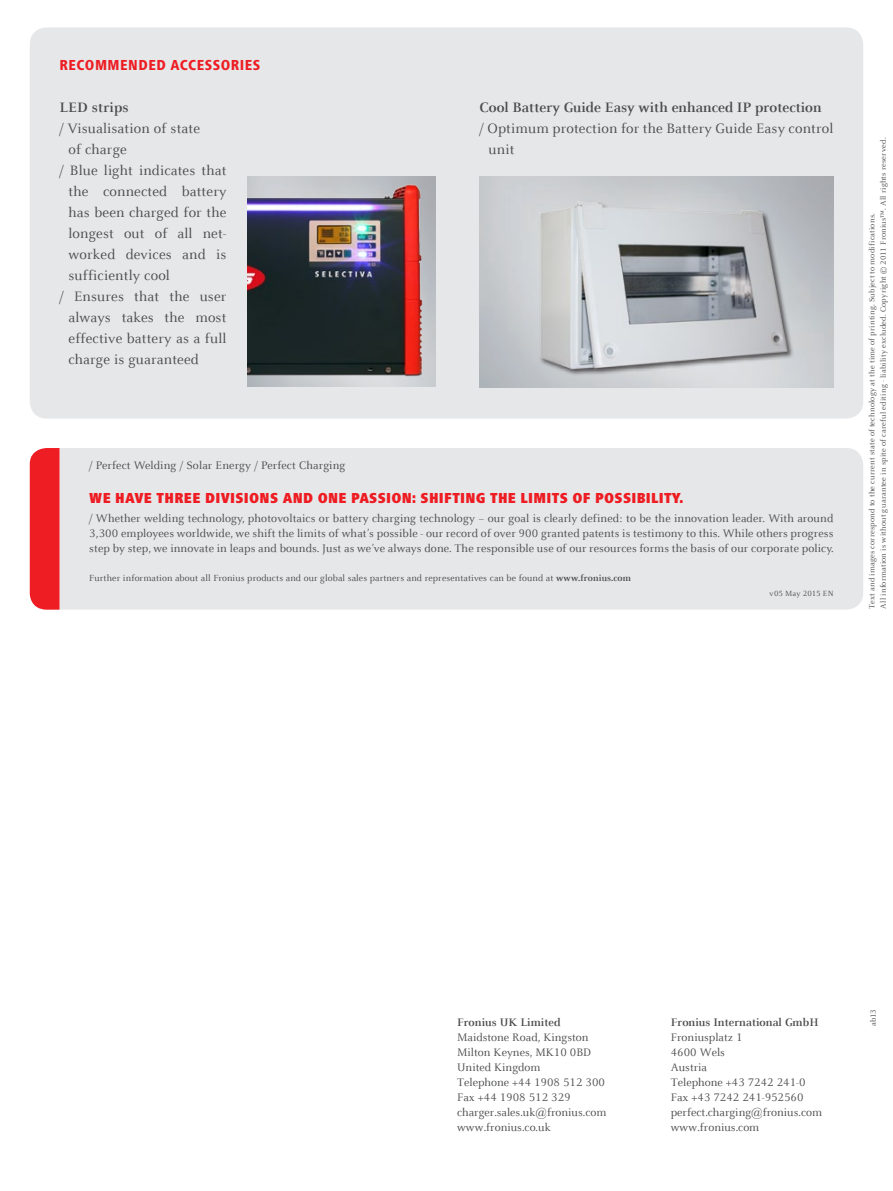
<style>
.page{position:relative;width:893px;height:1191px;background:#fff}
.page>*{position:absolute;margin:0;border:0;box-sizing:border-box;transform-origin:0 0}
.t1{font:15px/21px "Celeste Offc Pro";letter-spacing:.01em;color:#4b4c4d}
.t2{font:900 condensed 15px "Frutiger Next LTW1 G";letter-spacing:.02em;color:#ee1d23}
.t3{font:700 15px "Celeste Offc Pro";color:#4b4c4d}
.t4{font:800 condensed 15px "Frutiger Next LTW1 G";letter-spacing:.03em;color:#ee1d23}
.t5{font:12px/15px "Celeste Offc Pro";color:#4b4c4d}
.t6{font:700 12px "Celeste Offc Pro";color:#4b4c4d}
.t7{font:9.75px "Celeste Offc Pro";letter-spacing:.01em;color:#4b4c4d}
.t8{font:8.25px/11.2px "Celeste Offc Pro";letter-spacing:.025em;color:#4b4c4d}
.s1{font-weight:700}
</style>
<div class="page">
<div style="left:60px;top:448px;width:803px;height:161px;background:#e6e7e9"></div>
<div style="left:30px;top:448px;width:30px;height:161px;background:#ee1d23"></div>
<div style="left:30px;top:27px;width:833px;height:391px;background:#e6e7e9;border-radius:17px"></div>
<img style="left:248px;top:176px;width:188px;height:211px">
<img style="left:479px;top:176px;width:330px;height:212px">
<p class="t4" style="left:60px;top:57px;width:202px">RECOMMENDED ACCESSORIES</p>
<p class="t3" style="left:60px;top:98px;width:71px">LED strips</p>
<p class="t1" style="left:60px;top:118px;width:142px">/ Visualisation of state</p>
<p class="t1" style="left:69px;top:139px;width:60px">of charge</p>
<p class="t1" style="left:60px;top:160px;width:168px">/ Blue light indicates that</p>
<p class="t1" style="left:69px;top:181px;width:159px">the connected battery</p>
<p class="t1" style="left:69px;top:202px;width:159px">has been charged for the</p>
<p class="t1" style="left:69px;top:223px;width:159px">longest out of all net-</p>
<p class="t1" style="left:69px;top:244px;width:159px">worked devices and is</p>
<p class="t1" style="left:69px;top:265px;width:103px">sufficiently cool</p>
<p class="t1" style="left:60px;top:286px;width:168px">/ Ensures that the user</p>
<p class="t1" style="left:69px;top:307px;width:159px">always takes the most</p>
<p class="t1" style="left:69px;top:328px;width:159px">effective battery as a full</p>
<p class="t1" style="left:69px;top:349px;width:132px">charge is guaranteed</p>
<p class="t5" style="left:89px;top:458px;width:258px">/ Perfect Welding / Solar Energy / Perfect Charging</p>
<p class="t3" style="left:480px;top:98px;width:344px">Cool Battery Guide Easy with enhanced IP protection</p>
<p class="t1" style="left:489px;top:118px;width:346px;text-indent:-9px">/ Optimum protection for the Battery Guide Easy control unit</p>
<p class="t2" style="left:89px;top:489px;width:596px">WE HAVE THREE DIVISIONS AND ONE PASSION: SHIFTING THE LIMITS OF POSSIBILITY.</p>
<p class="t5" style="left:89px;top:510px;width:746px;text-align:justify">/ Whether welding technology, photovoltaics or battery charging technology − our goal is clearly defined: to be the innovation leader. With around 3,300 employees worldwide, we shift the limits of what’s possible - our record of over 900 granted patents is testimony to this. While others progress step by step, we innovate in leaps and bounds. Just as we’ve always done. The responsible use of our resources forms the basis of our corporate policy.</p>
<p class="t7" style="left:89px;top:572px;width:543px">Further information about all Fronius products and our global sales partners and representatives can be found at <span class="s1">www.fronius.com</span></p>
<p class="t8" style="left:770px;top:587px;width:65px">v05 May 2015 EN</p>
<p class="t8" style="left:866px;top:609px;width:472px;rotate:-90deg">Text and images correspond to the current state of technology at the time of printing. Subject to modifications.<br>All information is without guarantee in spite of careful editing - liability excluded. Copyright © 2011 Fronius™. All rights reserved.</p>
<p class="t6" style="left:457px;top:1015px;width:105px">Fronius UK Limited</p>
<p class="t5" style="left:457px;top:1030px;width:151px">Maidstone Road, Kingston<br>Milton Keynes, MK10 0BD<br>United Kingdom<br>Telephone +44 1908 512 300<br>Fax +44 1908 512 329 charger.sales.uk@fronius.com www.fronius.co.uk</p>
<p class="t6" style="left:671px;top:1015px;width:149px">Fronius International GmbH</p>
<p class="t8" style="left:868px;top:1026px;width:18px;rotate:-90deg">ab13</p>
<p class="t5" style="left:671px;top:1030px;width:153px">Froniusplatz 1<br>4600 Wels<br>Austria<br>Telephone +43 7242 241-0<br>Fax +43 7242 241-952560 perfect.charging@fronius.com www.fronius.com</p>
</div>
